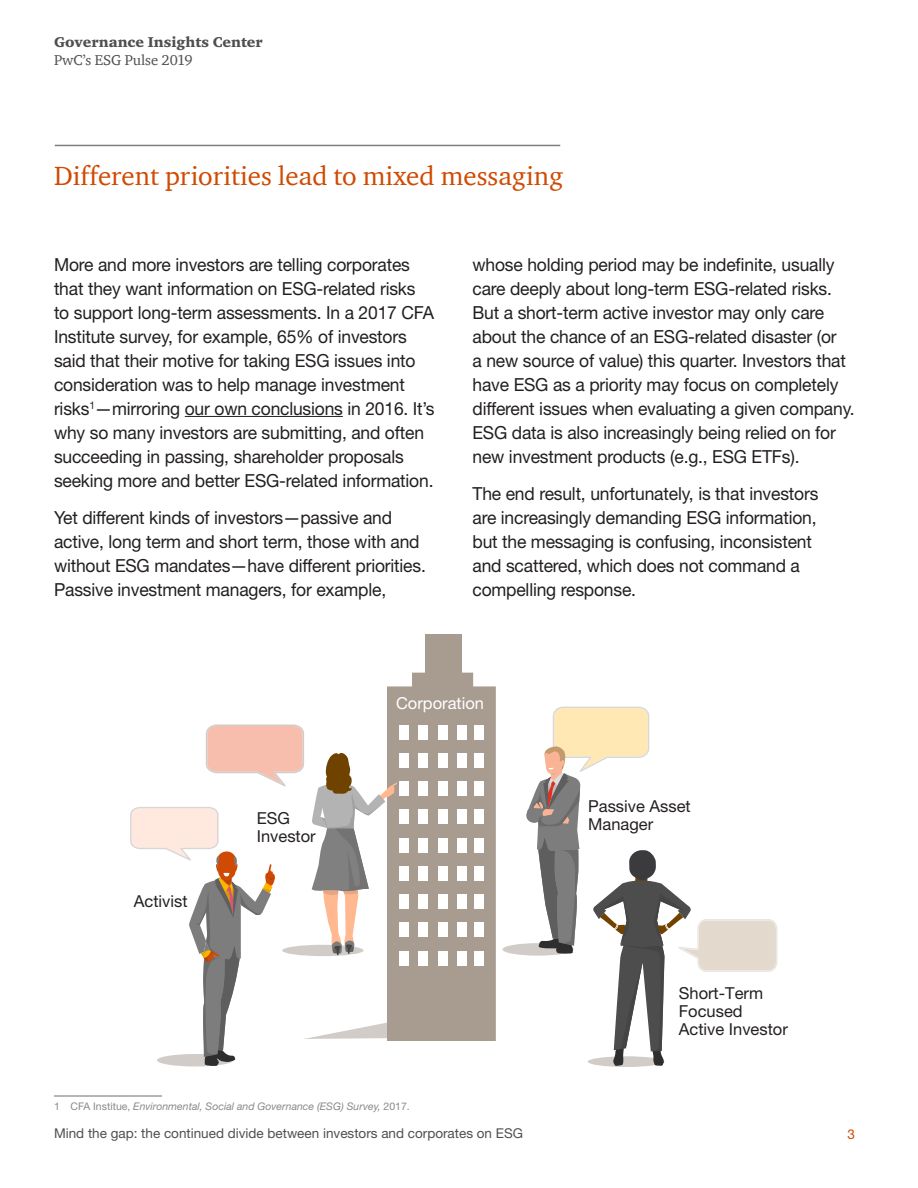
<style>
.page{position:relative;width:918px;height:1188px;background:#fff}
.page>*{position:absolute;margin:0;border:0;box-sizing:border-box;transform-origin:0 0}
.Body_content{font:27px "ITC Charter Com";color:#d04a02}
.Body_content-2{font:18px/24px "Helvetica Neue";letter-spacing:-.01em;color:#231f20}
.t1{font:16.5px/18px "Helvetica Neue";color:#241f21}
.t2{font:16.5px "Helvetica Neue";color:#fff}
.t3{font:900 14.7px "Charter ITC Pro";color:#4f4f4f}
.t4{font:14.7px "ITC Charter Com";color:#4f4f4f}
.t5{font:13.5px "Helvetica Neue";color:#4f4f4f}
.t6{font:13.5px "Helvetica Neue";color:#d04a02}
.Footnote{font:italic 10.5px "Helvetica Neue";color:#87898c}
.s1{font-style:normal}
</style>
<div class="page">
<hr style="left:54px;top:1096px;width:108px;height:1px;background:#6c6d70">
<hr style="left:185px;top:416px;width:158px;height:1px;background:#231f20">
<hr style="left:55px;top:145px;width:505px;height:1px;background:#7d7d7d">
<div style="left:502px;top:943px;width:72px;height:13px;background:#d1ccc7;border-radius:50%"></div>
<svg style="left:157px;top:1054px;width:76px;height:13px"></svg>
<div style="left:425px;top:634px;width:37px;height:45px;background:#a89c91"></div>
<svg style="left:130px;top:673px;width:366px;height:393px"></svg>
<svg style="left:588px;top:1056px;width:76px;height:11px"></svg>
<svg style="left:525px;top:707px;width:252px;height:359px"></svg>
<p class="t3" style="left:54px;top:33px;width:210px">Governance Insights Center</p>
<p class="t4" style="left:54px;top:51px;width:140px">PwC’s ESG Pulse 2019</p>
<p class="Body_content" style="left:54px;top:159px;width:510px">Different priorities lead to mixed messaging</p>
<p class="Body_content-2" style="left:54px;top:252px;width:382px">More and more investors are telling corporates that they want information on ESG-related risks to support long-term assessments. In a 2017 CFA Institute survey, for example, 65% of investors said that their motive for taking ESG issues into consideration was to help manage investment risks<sup>1</sup>—mirroring our own conclusions in 2016. It’s why so many investors are submitting, and often succeeding in passing, shareholder proposals seeking more and better ESG-related information.</p>
<p class="Body_content-2" style="left:54px;top:506px;width:373px">Yet different kinds of investors—passive and active, long term and short term, those with and without ESG mandates—have different priorities.<br>Passive investment managers, for example,</p>
<p class="Body_content-2" style="left:472px;top:252px;width:384px">whose holding period may be indefinite, usually care deeply about long-term ESG-related risks.<br>But a short-term active investor may only care about the chance of an ESG-related disaster (or<br>a new source of value) this quarter. Investors that have ESG as a priority may focus on completely different issues when evaluating a given company.<br>ESG data is also increasingly being relied on for new investment products (e.g., ESG ETFs).</p>
<p class="Body_content-2" style="left:472px;top:482px;width:347px">The end result, unfortunately, is that investors are increasingly demanding ESG information, but the messaging is confusing, inconsistent and scattered, which does not command a compelling response.</p>
<p class="t1" style="left:134px;top:892px;width:55px">Activist</p>
<p class="t1" style="left:257px;top:809px;width:60px">ESG<br>Investor</p>
<p class="t2" style="left:396px;top:693px;width:90px">Corporation</p>
<p class="Footnote" style="left:54px;top:1100px;width:357px"><span class="s1">1 CFA Institue,</span> Environmental, Social and Governance (ESG) Survey, <span class="s1">2017.</span></p>
<p class="t1" style="left:588px;top:797px;width:104px">Passive Asset<br>Manager</p>
<p class="t1" style="left:679px;top:983px;width:111px">Short-Term<br>Focused<br>Active Investor</p>
<p class="t5" style="left:54px;top:1125px;width:471px">Mind the gap: the continued divide between investors and corporates on ESG</p>
<p class="t6" style="left:847px;top:1126px;width:9px">3</p>
</div>
